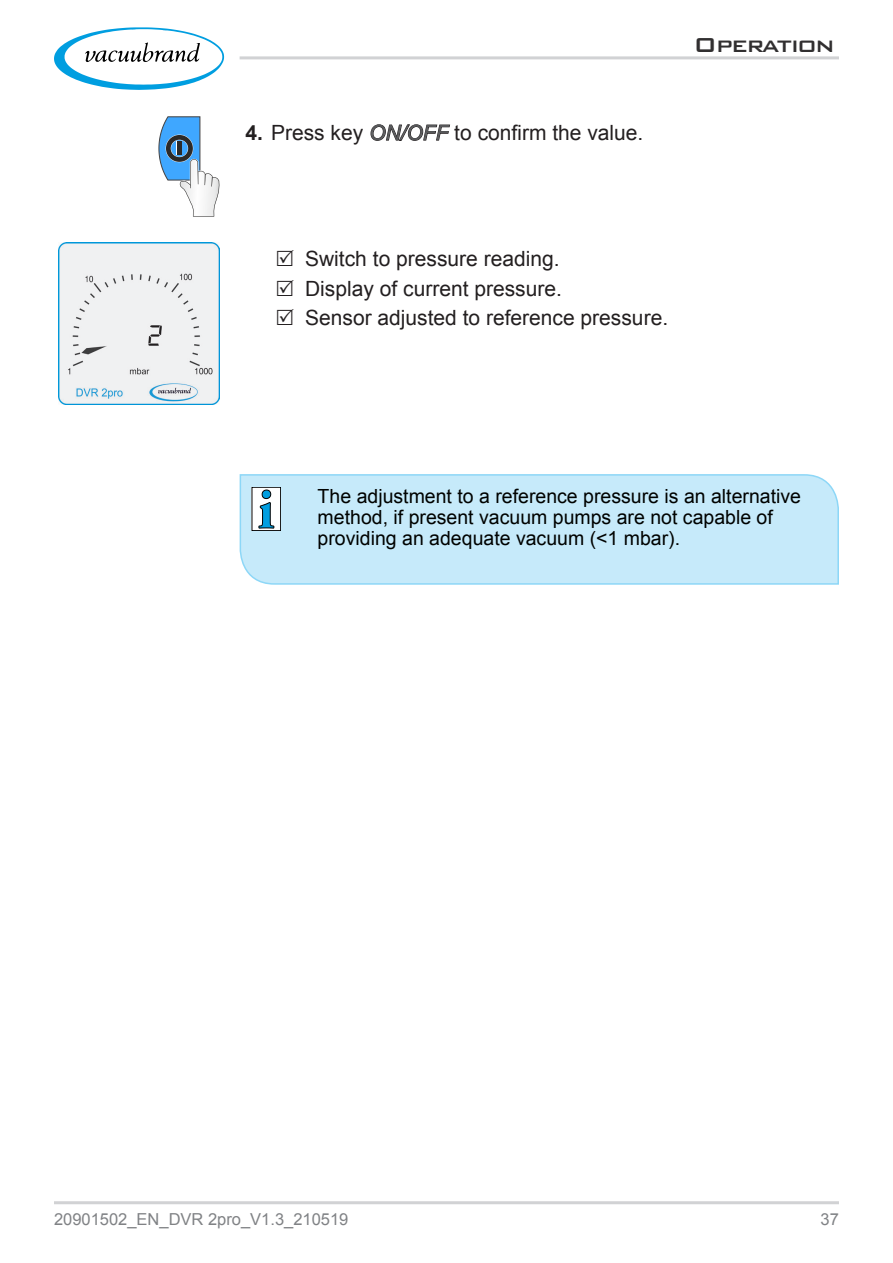
<style>
.page{position:relative;width:893px;height:1263px;background:#fff}
.page>*{position:absolute;margin:0;border:0;box-sizing:border-box;transform-origin:0 0}
.t1{font:500 27px "Bank Gothic BT";letter-spacing:-.05em;color:#312f30}
.t2{font:21px "Arial";color:#231f20}
._13_Textkörper_Info{font:19.5px/21px "Arial";color:#000200}
.t3{font:16.5px "Arial";color:#808285}
.s1{font-weight:700}
.s2{font-style:italic;color:#57585a}
</style>
<div class="page">
<svg style="left:54px;top:27px;width:170px;height:63px"></svg>
<hr style="left:240px;top:56px;width:599px;height:3px;background:#d1d2d4">
<hr style="left:54px;top:1201px;width:785px;height:3px;background:#d1d2d4">
<svg style="left:159px;top:117px;width:61px;height:100px"></svg>
<svg style="left:370px;top:124px;width:80px;height:17px"></svg>
<img style="left:58px;top:243px;width:162px;height:161px">
<div style="left:239px;top:474px;width:600px;height:111px;background:#c6eafa"></div>
<div style="left:252px;top:487px;width:29px;height:44px;background:#fff"></div>
<svg style="left:259px;top:490px;width:15px;height:38px"></svg>
<div style="left:252px;top:487px;width:29px;height:44px;border:1px solid #000"></div>
<p class="t2" style="left:246px;top:119px;width:399px"><span class="s1">4.</span> Press key <span class="s2">ON/OFF</span> to confirm the value.</p>
<h1 class="t1" style="left:694px;top:31px;width:143px">Operation</h1>
<p class="t2" style="left:305px;top:245px;width:256px">Switch to pressure reading.</p>
<p class="t2" style="left:305px;top:275px;width:258px">Display of current pressure.</p>
<p class="t2" style="left:305px;top:304px;width:365px">Sensor adjusted to reference pressure.</p>
<p class="_13_Textkörper_Info" style="left:318px;top:486px;width:485px">The adjustment to a reference pressure is an alternative method, if present vacuum pumps are not capable of providing an adequate vacuum (&lt;1 mbar).</p>
<p class="t3" style="left:54px;top:1209px;width:296px">20901502_EN_DVR 2pro_V1.3_210519</p>
<p class="t3" style="left:821px;top:1209px;width:20px">37</p>
</div>
